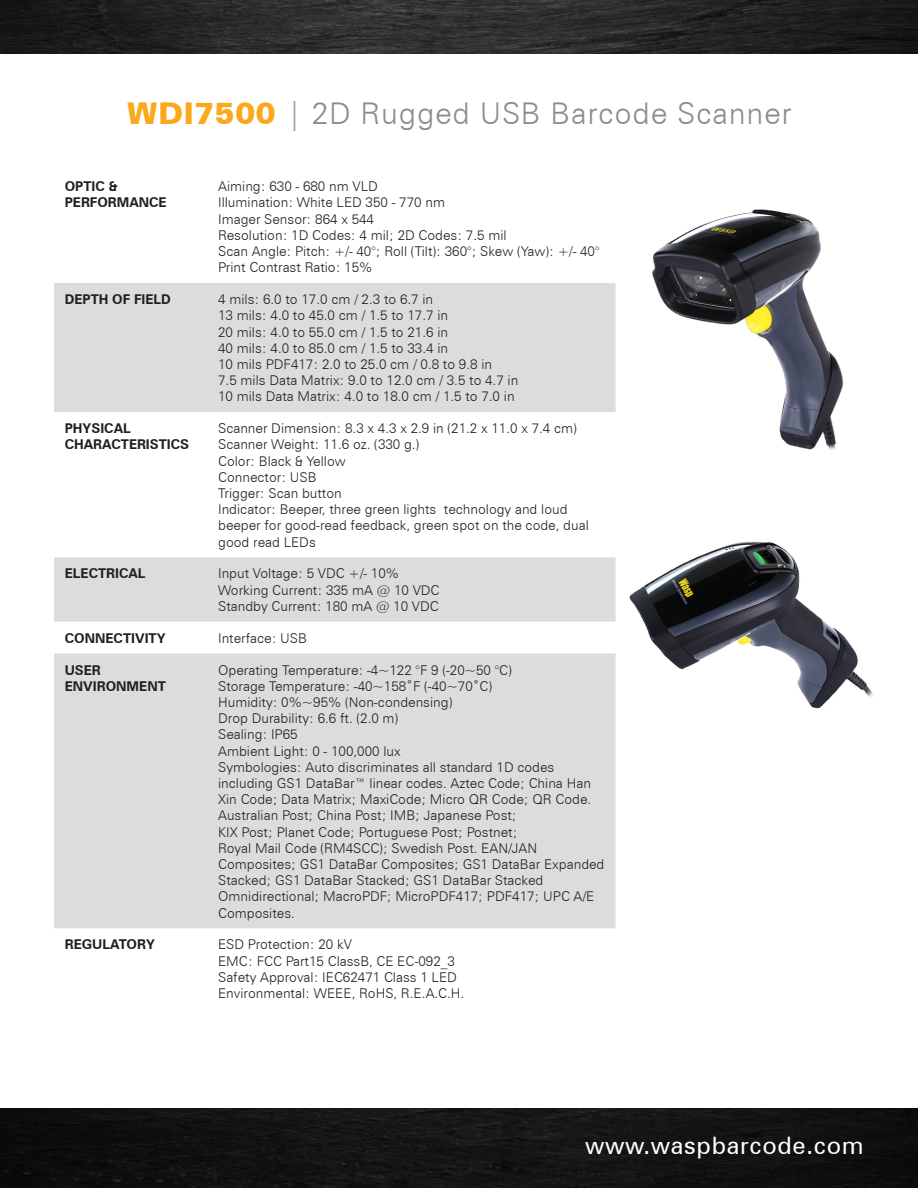
<style>
.page{position:relative;width:918px;height:1188px;background:#fff}
.page>*{position:absolute;margin:0;border:0;box-sizing:border-box;transform-origin:0 0}
.t1{font:300 30px "Zurich BT";letter-spacing:.025em;color:#8c8c8c}
.t2{font:24px "Zurich BT";letter-spacing:.025em;color:#fff}
.t3{font:300 13.5px/16.2px "Zurich BT";color:#231f20}
.t4{font:700 13.5px/16.2px "Zurich BT";color:#231f20}
.s1{font-weight:900;color:#fba81a}
</style>
<div class="page">
<img style="left:0;top:1109px;width:918px;height:79px">
<img style="left:0;top:0;width:918px;height:54px">
<img style="left:652px;top:209px;width:192px;height:241px">
<img style="left:629px;top:541px;width:244px;height:168px">
<div style="left:54px;top:283px;width:562px;height:129px;background:#dcdcdc"></div>
<svg style="left:54px;top:557px;width:562px;height:371px;background:#dfdfdf"></svg>
<p class="t1" style="left:127px;top:95px;width:666px"><span class="s1">WDI7500</span> | 2D Rugged USB Barcode Scanner</p>
<p class="t4" style="left:65px;top:178px;width:103px">OPTIC &amp;<br>PERFORMANCE</p>
<p class="t3" style="left:218px;top:178px;width:161px">Aiming: 630 - 680 nm VLD</p>
<p class="t3" style="left:218px;top:194px;width:228px">Illumination: White LED 350 - 770 nm</p>
<p class="t3" style="left:218px;top:211px;width:157px">Imager Sensor: 864 x 544</p>
<p class="t3" style="left:218px;top:227px;width:290px">Resolution: 1D Codes: 4 mil; 2D Codes: 7.5 mil</p>
<p class="t3" style="left:218px;top:243px;width:383px">Scan Angle: Pitch: +/- 40°; Roll (Tilt): 360°; Skew (Yaw): +/- 40°</p>
<p class="t3" style="left:218px;top:259px;width:156px">Print Contrast Ratio: 15%</p>
<p class="t4" style="left:65px;top:291px;width:108px">DEPTH OF FIELD</p>
<p class="t3" style="left:218px;top:291px;width:217px">4 mils: 6.0 to 17.0 cm / 2.3 to 6.7 in</p>
<p class="t3" style="left:218px;top:307px;width:231px">13 mils: 4.0 to 45.0 cm / 1.5 to 17.7 in</p>
<p class="t3" style="left:218px;top:324px;width:231px">20 mils: 4.0 to 55.0 cm / 1.5 to 21.6 in</p>
<p class="t3" style="left:218px;top:340px;width:231px">40 mils: 4.0 to 85.0 cm / 1.5 to 33.4 in</p>
<p class="t3" style="left:218px;top:356px;width:275px">10 mils PDF417: 2.0 to 25.0 cm / 0.8 to 9.8 in</p>
<p class="t3" style="left:218px;top:372px;width:302px">7.5 mils Data Matrix: 9.0 to 12.0 cm / 3.5 to 4.7 in</p>
<p class="t3" style="left:218px;top:388px;width:298px">10 mils Data Matrix: 4.0 to 18.0 cm / 1.5 to 7.0 in</p>
<p class="t4" style="left:65px;top:420px;width:126px">PHYSICAL<br>CHARACTERISTICS</p>
<p class="t3" style="left:218px;top:420px;width:360px">Scanner Dimension: 8.3 x 4.3 x 2.9 in (21.2 x 11.0 x 7.4 cm)</p>
<p class="t3" style="left:218px;top:436px;width:203px">Scanner Weight: 11.6 oz. (330 g.)</p>
<p class="t3" style="left:218px;top:453px;width:129px">Color: Black &amp; Yellow</p>
<p class="t3" style="left:218px;top:469px;width:100px">Connector: USB</p>
<p class="t3" style="left:218px;top:485px;width:125px">Trigger: Scan button</p>
<p class="t3" style="left:218px;top:501px;width:372px">Indicator: Beeper, three green lights technology and loud beeper for good-read feedback, green spot on the code, dual good read LEDs</p>
<p class="t4" style="left:65px;top:565px;width:82px">ELECTRICAL</p>
<p class="t3" style="left:218px;top:565px;width:182px">Input Voltage: 5 VDC +/- 10%</p>
<p class="t3" style="left:218px;top:582px;width:223px">Working Current: 335 mA @ 10 VDC</p>
<p class="t3" style="left:218px;top:598px;width:222px">Standby Current: 180 mA @ 10 VDC</p>
<p class="t4" style="left:65px;top:630px;width:102px">CONNECTIVITY</p>
<p class="t3" style="left:218px;top:630px;width:90px">Interface: USB</p>
<p class="t4" style="left:65px;top:662px;width:103px">USER<br>ENVIRONMENT</p>
<p class="t3" style="left:218px;top:662px;width:295px">Operating Temperature: -4~122 °F 9 (-20~50 °C)</p>
<p class="t3" style="left:218px;top:678px;width:276px">Storage Temperature: -40~158˚F (-40~70˚C)</p>
<p class="t3" style="left:218px;top:694px;width:236px">Humidity: 0%~95% (Non-condensing)</p>
<p class="t3" style="left:218px;top:710px;width:182px">Drop Durability: 6.6 ft. (2.0 m)</p>
<p class="t3" style="left:218px;top:726px;width:81px">Sealing: IP65</p>
<p class="t3" style="left:218px;top:743px;width:184px">Ambient Light: 0 - 100,000 lux</p>
<p class="t3" style="left:218px;top:759px;width:375px">Symbologies: Auto discriminates all standard 1D codes including GS1 DataBar™ linear codes. Aztec Code; China Han Xin Code; Data Matrix; MaxiCode; Micro QR Code; QR Code.<br>Australian Post; China Post; IMB; Japanese Post;</p>
<p class="t3" style="left:218px;top:824px;width:301px">KIX Post; Planet Code; Portuguese Post; Postnet;</p>
<p class="t3" style="left:218px;top:840px;width:388px">Royal Mail Code (RM4SCC); Swedish Post. EAN/JAN Composites; GS1 DataBar Composites; GS1 DataBar Expanded Stacked; GS1 DataBar Stacked; GS1 DataBar Stacked Omnidirectional; MacroPDF; MicroPDF417; PDF417; UPC A/E</p>
<p class="t3" style="left:218px;top:905px;width:78px">Composites.</p>
<p class="t4" style="left:65px;top:936px;width:92px">REGULATORY</p>
<p class="t3" style="left:218px;top:936px;width:135px">ESD Protection: 20 kV</p>
<p class="t3" style="left:218px;top:953px;width:238px">EMC: FCC Part15 ClassB, CE EC-092_3</p>
<p class="t3" style="left:218px;top:969px;width:240px">Safety Approval: IEC62471 Class 1 LED</p>
<p class="t3" style="left:218px;top:985px;width:247px">Environmental: WEEE, RoHS, R.E.A.C.H.</p>
<h2 class="t2" style="left:585px;top:1131px;width:280px">www.waspbarcode.com</h2>
</div>
